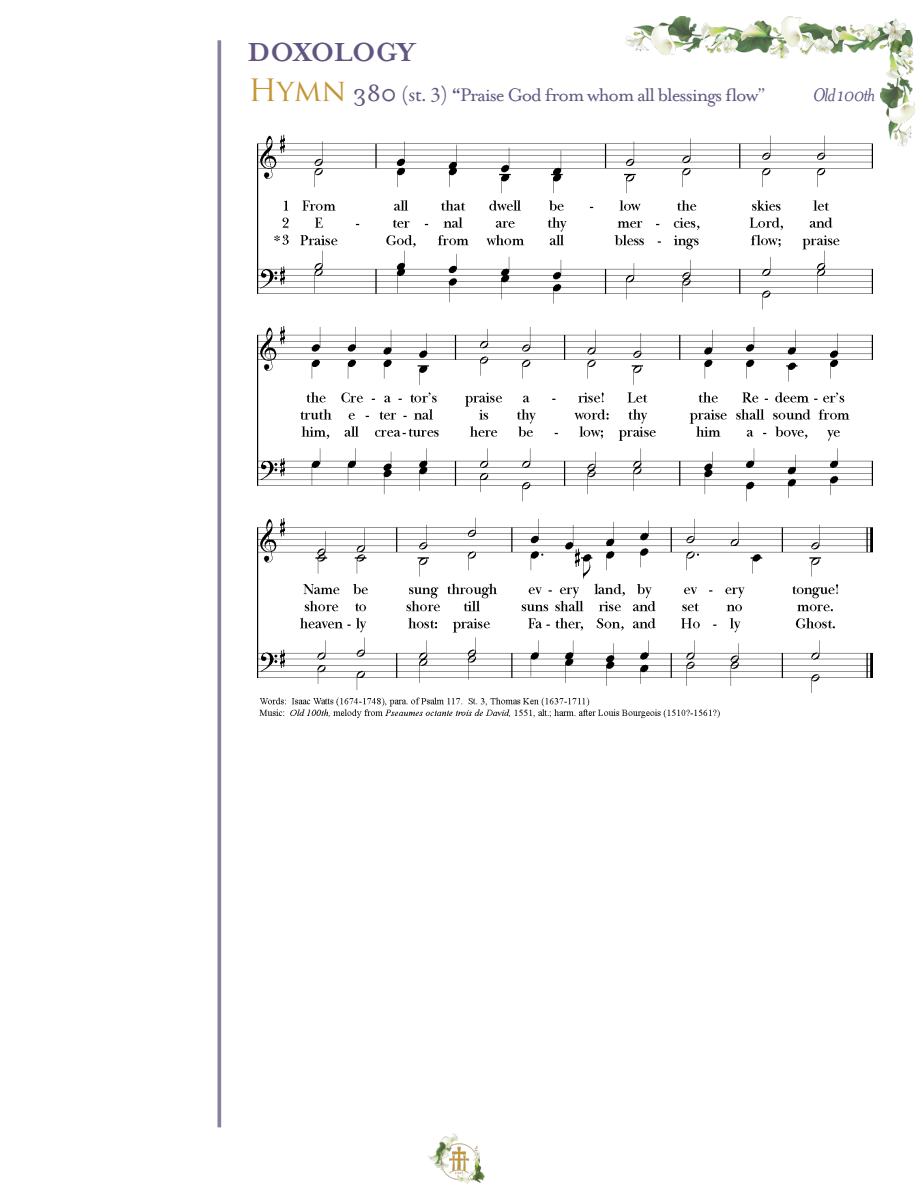
<style>
.page{position:relative;width:918px;height:1188px;background:#fff}
.page>*{position:absolute;margin:0;border:0;box-sizing:border-box;transform-origin:0 0}
.UPDATED_Minor_Header{font:700 30px "Mrs Eaves OT";letter-spacing:-.025em;color:#625681}
.Smaller_Standout_Hea{font:21px "Mrs Eaves OT";letter-spacing:-.05em;color:#625681}
.Smaller_Standout_Hea-2{font:italic 21px "Mrs Eaves OT";letter-spacing:-.05em;color:#625681}
.s1{font-family:"Trajan Pro 3";font-size:30px;color:#c39636}
.s2{font-size:27px}
.s3{font-family:"Garamond Premr Pro"}
.s4{font-weight:700}
</style>
<div class="page">
<hr style="left:218px;top:40px;width:3px;height:1087px;background:#8c80a2">
<img style="left:257px;top:134px;width:616px;height:176px">
<img style="left:257px;top:326px;width:616px;height:176px">
<img style="left:257px;top:517px;width:616px;height:202px">
<img style="left:881px;top:30px;width:35px;height:117px">
<img style="left:625px;top:16px;width:282px;height:44px">
<img style="left:445px;top:1173px;width:12px;height:7px">
<img style="left:428px;top:1133px;width:41px;height:40px">
<img style="left:457px;top:1146px;width:27px;height:37px">
<p class="UPDATED_Minor_Header" style="left:247px;top:35px;width:169px">DOXOLOGY</p>
<p class="Smaller_Standout_Hea" style="left:248px;top:83px;width:519px"><span class="s1">Hymn</span> <span class="s2">380</span> <span class="s3">(st. 3)</span> <span class="s4">“</span>Praise God from whom all blessings flow”</p>
<p class="Smaller_Standout_Hea-2" style="left:813px;top:83px;width:64px">Old 100th</p>
</div>
